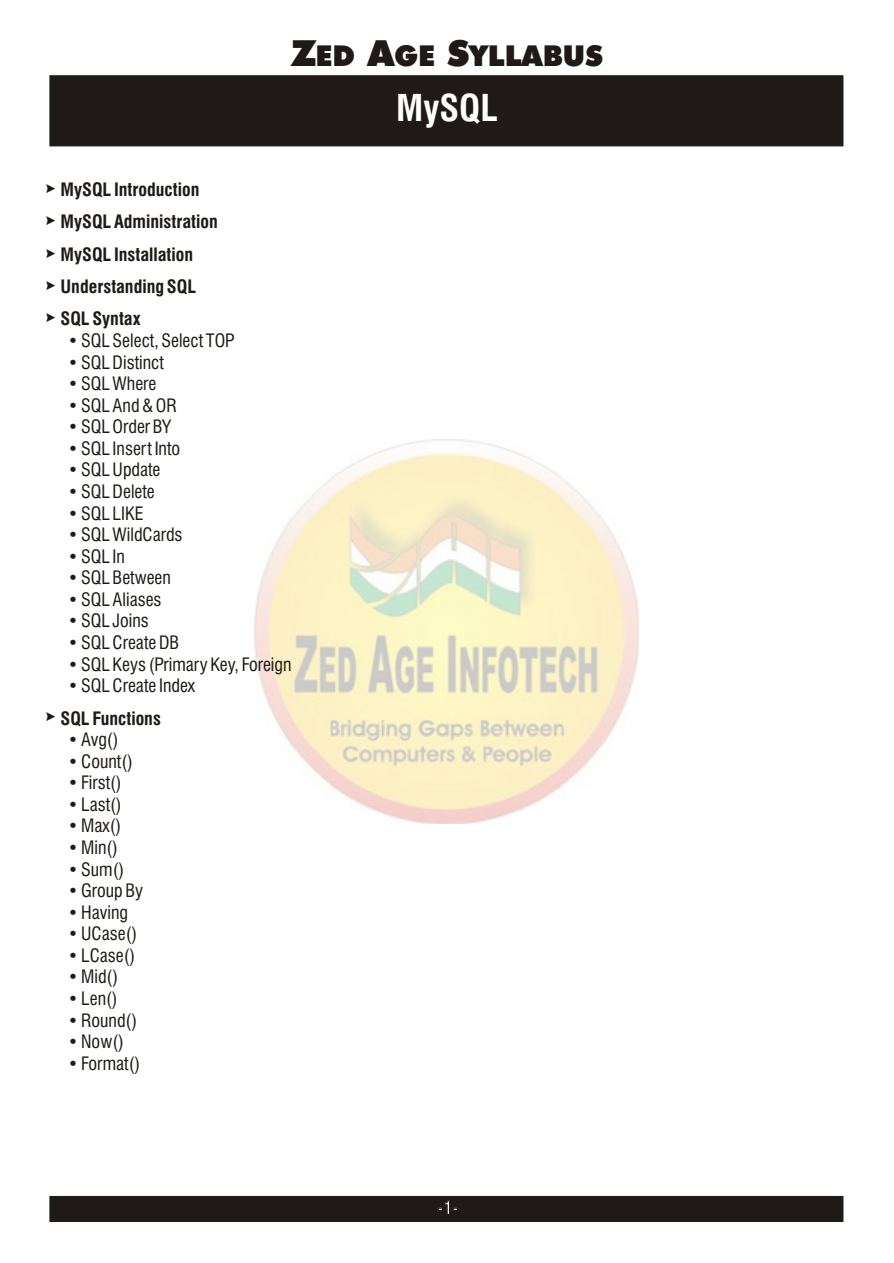
<style>
.page{position:relative;width:894px;height:1263px;background:#fff}
.page>*{position:absolute;margin:0;border:0;box-sizing:border-box;transform-origin:0 0}
.t1{font:700 36px "Swis 721 Cn BT";color:#fff}
.t2{font:28.8px "Futura X Blk BT";color:#1f1a17}
.t3{font:18px "Swis 721 Cn BT";color:#1f1a17}
.t4{font:700 18px/32.4px "Swis 721 Cn BT";color:#1f1a17}
.t5{font:700 18px "Swis 721 Cn BT";color:#fff}
.s1{font-size:36px}
</style>
<div class="page">
<img style="left:254px;top:440px;width:384px;height:384px">
<div style="left:50px;top:76px;width:793px;height:70px;background:#1f1a17"></div>
<div style="left:50px;top:1196px;width:793px;height:26px;background:#1f1a17"></div>
<h2 class="t2" style="left:291px;top:44px;width:313px"><span class="s1">Z</span>ED <span class="s1">A</span>GE <span class="s1">S</span>YLLABUS</h2>
<p class="t4" style="left:61px;top:175px;width:159px">MySQL Introduction<br>MySQL Administration<br>MySQL Installation<br>Understanding SQL<br>SQL Syntax</p>
<p class="t3" style="left:68px;top:333px;width:168px">• SQL Select, Select TOP</p>
<p class="t3" style="left:68px;top:355px;width:97px">• SQL Distinct</p>
<p class="t3" style="left:68px;top:376px;width:90px">• SQL Where</p>
<p class="t3" style="left:68px;top:398px;width:111px">• SQL And &amp; OR</p>
<p class="t3" style="left:68px;top:420px;width:105px">• SQL Order BY</p>
<p class="t3" style="left:68px;top:441px;width:114px">• SQL Insert Into</p>
<p class="t3" style="left:68px;top:463px;width:94px">• SQL Update</p>
<p class="t3" style="left:68px;top:484px;width:88px">• SQL Delete</p>
<p class="t3" style="left:68px;top:506px;width:77px">• SQL LIKE</p>
<p class="t3" style="left:68px;top:527px;width:116px">• SQL WildCards</p>
<p class="t3" style="left:68px;top:549px;width:59px">• SQL In</p>
<p class="t3" style="left:68px;top:571px;width:105px">• SQL Between</p>
<p class="t3" style="left:68px;top:592px;width:95px">• SQL Aliases</p>
<p class="t3" style="left:68px;top:614px;width:83px">• SQL Joins</p>
<p class="t3" style="left:68px;top:635px;width:113px">• SQL Create DB</p>
<p class="t3" style="left:68px;top:657px;width:225px">• SQL Keys (Primary Key, Foreign</p>
<p class="t3" style="left:68px;top:678px;width:129px">• SQL Create Index</p>
<p class="t4" style="left:61px;top:704px;width:102px">SQL Functions</p>
<p class="t3" style="left:68px;top:732px;width:52px">• Avg()</p>
<p class="t3" style="left:68px;top:754px;width:66px">• Count()</p>
<p class="t3" style="left:68px;top:776px;width:55px">• First()</p>
<p class="t3" style="left:68px;top:797px;width:55px">• Last()</p>
<p class="t3" style="left:68px;top:819px;width:55px">• Max()</p>
<p class="t3" style="left:68px;top:840px;width:52px">• Min()</p>
<p class="t3" style="left:68px;top:862px;width:58px">• Sum()</p>
<p class="t3" style="left:68px;top:883px;width:77px">• Group By</p>
<p class="t3" style="left:68px;top:905px;width:62px">• Having</p>
<p class="t3" style="left:68px;top:927px;width:71px">• UCase()</p>
<p class="t3" style="left:68px;top:948px;width:69px">• LCase()</p>
<p class="t3" style="left:68px;top:970px;width:52px">• Mid()</p>
<p class="t3" style="left:68px;top:991px;width:51px">• Len()</p>
<p class="t3" style="left:68px;top:1013px;width:71px">• Round()</p>
<p class="t3" style="left:68px;top:1035px;width:57px">• Now()</p>
<p class="t3" style="left:68px;top:1056px;width:74px">• Format()</p>
<h1 class="t1" style="left:396px;top:94px;width:103px">MySQL</h1>
<p class="t5" style="left:437px;top:1201px;width:22px">-1-</p>
</div>
